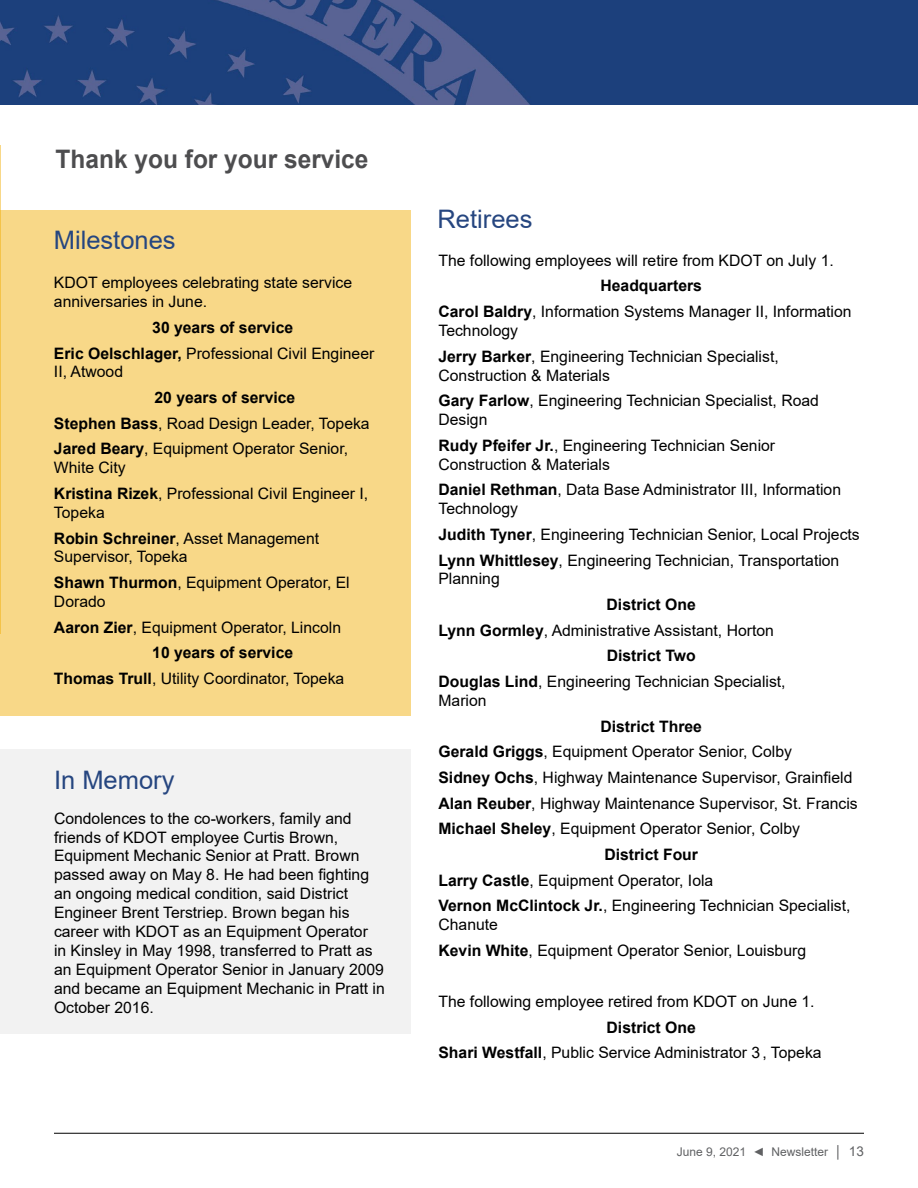
<style>
.page{position:relative;width:918px;height:1188px;background:#fff}
.page>*{position:absolute;margin:0;border:0;box-sizing:border-box;transform-origin:0 0}
.t1{font:25.5px "Arial";color:#264680}
.t2{font:700 25.5px "Arial";color:#4d4d4f;scale:.96 1}
.t3{font:15.75px/25.7px "Arial";color:#000}
.t4{font:700 15.75px/25.7px "Arial";color:#000}
.t5{font:12px "Arial";color:#606163}
.s1{font-weight:400}
.s2{font-weight:700}
.s3{font-size:13.5px}
</style>
<div class="page">
<hr style="left:54px;top:1133px;width:810px;height:1px;background:#000">
<img style="left:0;top:0;width:711px;height:105px">
<div style="left:711px;top:0;width:207px;height:105px;background:#1c407c"></div>
<div style="left:0;top:210px;width:410px;height:506px;background:#f8d888"></div>
<hr style="left:0;top:146px;width:1px;height:488px;background:#f1ad02">
<div style="left:0;top:749px;width:410px;height:284px;background:#f2f2f2"></div>
<h1 class="t2" style="left:56px;top:141px;width:327px">Thank you for your service</h1>
<h1 class="t1" style="left:54px;top:222px;width:123px">Milestones</h1>
<p class="t3" style="left:54px;top:273px;width:300px;line-height:18.9px">KDOT employees celebrating state service anniversaries in June.</p>
<p class="t4" style="left:54px;top:315px;width:322px;text-indent:98px">30 years of service<br>Eric Oelschlager, <span class="s1">Professional Civil Engineer</span></p>
<p class="t3" style="left:54px;top:359px;width:71px">II, Atwood</p>
<p class="t3" style="left:54px;top:385px;width:317px;text-indent:100px"><span class="s2">20 years of service<br>Stephen Bass</span>, Road Design Leader, Topeka<br><span class="s2">Jared Beary</span>, Equipment Operator Senior,</p>
<p class="t3" style="left:54px;top:455px;width:316px">White City<br><span class="s2">Kristina Rizek</span>, Professional Civil Engineer I,</p>
<p class="t3" style="left:54px;top:499px;width:267px">Topeka<br><span class="s2">Robin Schreiner</span>, Asset Management</p>
<p class="t3" style="left:54px;top:544px;width:297px">Supervisor, Topeka<br><span class="s2">Shawn Thurmon</span>, Equipment Operator, El</p>
<p class="t3" style="left:54px;top:589px;width:53px">Dorado</p>
<p class="t3" style="left:54px;top:614px;width:289px"><span class="s2">Aaron Zier</span>, Equipment Operator, Lincoln</p>
<p class="t4" style="left:152px;top:640px;width:142px">10 years of service</p>
<p class="t3" style="left:54px;top:665px;width:292px"><span class="s2">Thomas Trull</span>, Utility Coordinator, Topeka</p>
<h1 class="t1" style="left:54px;top:762px;width:122px">In Memory</h1>
<p class="t3" style="left:54px;top:809px;width:332px;line-height:18.9px">Condolences to the co-workers, family and friends of KDOT employee Curtis Brown, Equipment Mechanic Senior at Pratt. Brown passed away on May 8. He had been fighting an ongoing medical condition, said District Engineer Brent Terstriep. Brown began his career with KDOT as an Equipment Operator<br>in Kinsley in May 1998, transferred to Pratt as an Equipment Operator Senior in January 2009 and became an Equipment Mechanic in Pratt in October 2016.</p>
<h1 class="t1" style="left:438px;top:201px;width:96px">Retirees</h1>
<p class="t3" style="left:438px;top:247px;width:397px">The following employees will retire from KDOT on July 1.</p>
<p class="t3" style="left:438px;top:273px;width:415px;text-indent:162px"><span class="s2">Headquarters<br>Carol Baldry</span>, Information Systems Manager II, Information</p>
<p class="t3" style="left:438px;top:318px;width:342px">Technology<br><span class="s2">Jerry Barker</span>, Engineering Technician Specialist,</p>
<p class="t3" style="left:438px;top:362px;width:382px">Construction &amp; Materials<br><span class="s2">Gary Farlow</span>, Engineering Technician Specialist, Road</p>
<p class="t3" style="left:438px;top:407px;width:338px">Design<br><span class="s2">Rudy Pfeifer Jr.</span>, Engineering Technician Senior</p>
<p class="t3" style="left:438px;top:451px;width:404px">Construction &amp; Materials<br><span class="s2">Daniel Rethman</span>, Data Base Administrator III, Information</p>
<p class="t3" style="left:438px;top:496px;width:423px">Technology<br><span class="s2">Judith Tyner</span>, Engineering Technician Senior, Local Projects<br><span class="s2">Lynn Whittlesey</span>, Engineering Technician, Transportation</p>
<p class="t3" style="left:438px;top:566px;width:63px">Planning</p>
<p class="t4" style="left:607px;top:592px;width:91px">District One</p>
<p class="t3" style="left:438px;top:617px;width:337px"><span class="s2">Lynn Gormley</span>, Administrative Assistant, Horton</p>
<p class="t4" style="left:607px;top:643px;width:90px">District Two</p>
<p class="t3" style="left:438px;top:669px;width:349px"><span class="s2">Douglas Lind</span>, Engineering Technician Specialist,</p>
<p class="t3" style="left:438px;top:688px;width:50px">Marion</p>
<p class="t4" style="left:600px;top:713px;width:103px">District Three</p>
<p class="t3" style="left:438px;top:739px;width:355px"><span class="s2">Gerald Griggs</span>, Equipment Operator Senior, Colby</p>
<p class="t3" style="left:438px;top:765px;width:416px"><span class="s2">Sidney Ochs</span>, Highway Maintenance Supervisor, Grainfield</p>
<p class="t3" style="left:438px;top:790px;width:421px"><span class="s2">Alan Reuber</span>, Highway Maintenance Supervisor, St. Francis</p>
<p class="t3" style="left:438px;top:816px;width:363px"><span class="s2">Michael Sheley</span>, Equipment Operator Senior, Colby</p>
<p class="t4" style="left:604px;top:842px;width:95px">District Four</p>
<p class="t3" style="left:438px;top:867px;width:276px"><span class="s2">Larry Castle</span>, Equipment Operator, Iola</p>
<p class="t3" style="left:438px;top:893px;width:414px"><span class="s2">Vernon McClintock Jr.</span>, Engineering Technician Specialist,</p>
<p class="t3" style="left:438px;top:912px;width:369px">Chanute<br><span class="s2">Kevin White</span>, Equipment Operator Senior, Louisburg</p>
<p class="t3" style="left:438px;top:989px;width:378px">The following employee retired from KDOT on June 1.</p>
<p class="t3" style="left:438px;top:1014px;width:385px;text-indent:168px"><span class="s2">District One<br>Shari Westfall</span>, Public Service Administrator 3, Topeka</p>
<p class="t5" style="left:677px;top:1143px;width:189px">June 9, 2021 ◄ Newsletter │ <span class="s3">13</span></p>
</div>
